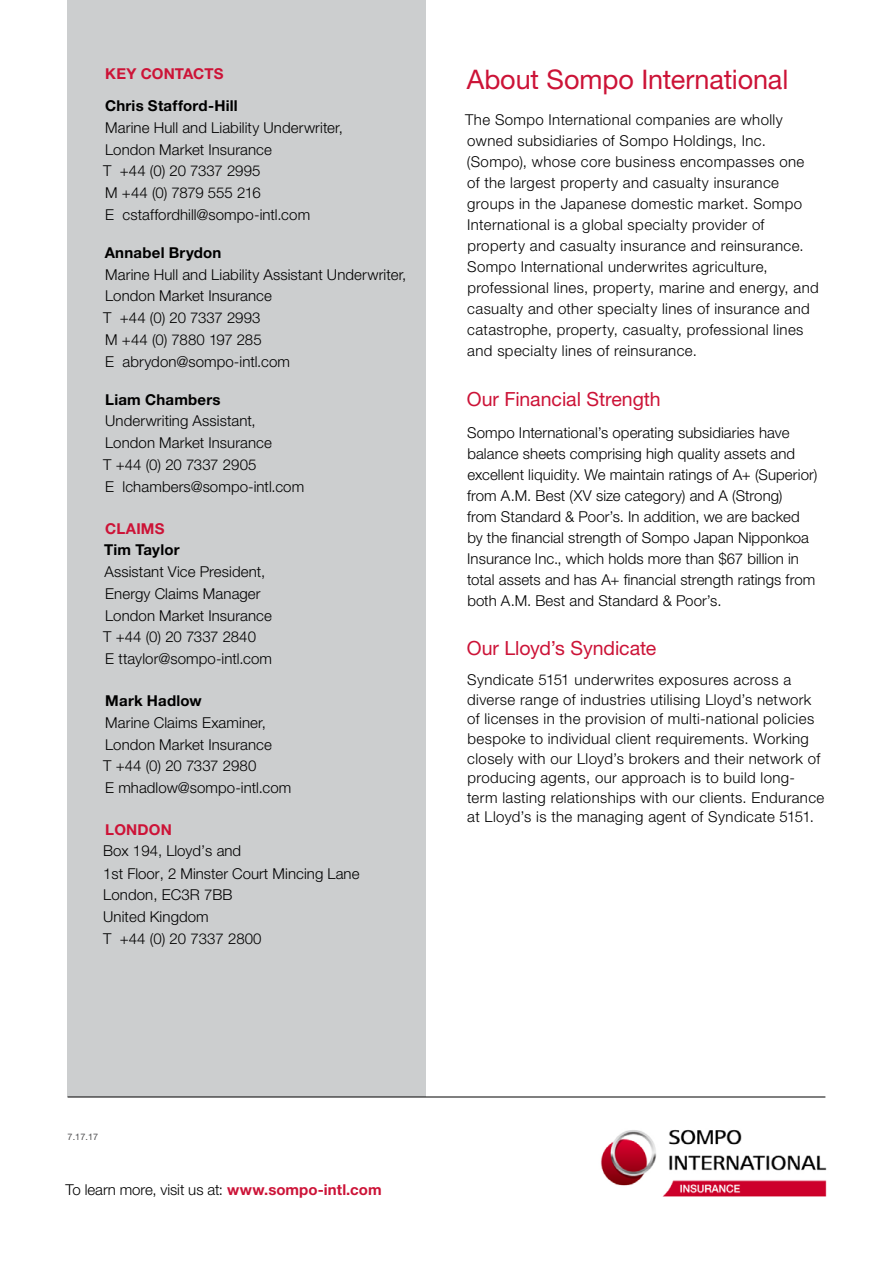
<style>
.page{position:relative;width:893px;height:1263px;background:#fff}
.page>*{position:absolute;margin:0;border:0;box-sizing:border-box;transform-origin:0 0}
.t1{font:27px "Helvetica Neue";letter-spacing:-.005em;color:#cc1337}
.t2{font:19.5px "Helvetica Neue";letter-spacing:-.005em;color:#cc1337}
.t3{font:300 15px/21px "Helvetica Neue";letter-spacing:.025em;color:#000}
.t4{font:300 15px/21.8px "Helvetica Neue LT Std";letter-spacing:.005em;color:#000}
.t5{font:300 15px/21px "Helvetica Neue";letter-spacing:.005em;color:#000}
.t6{font:700 15px "Helvetica Neue LT Std";letter-spacing:.015em;color:#000}
.t7{font:300 15px "Helvetica Neue";letter-spacing:-.005em;color:#000}
.t8{font:700 15px "Helvetica Neue LT Std";letter-spacing:.01em;color:#cc1337}
.t9{font:700 15px "Helvetica Neue";letter-spacing:.005em;color:#cc1337}
.t10{font:9px "Helvetica Neue";color:#4d4d4f}
.s1{font-weight:700;color:#cc1337}
</style>
<div class="page">
<div style="left:68px;top:0;width:358px;height:1096px;background:#cccecf"></div>
<hr style="left:68px;top:1096px;width:757px;height:1px;background:#000">
<img style="left:600px;top:1129px;width:227px;height:68px">
<p class="t9" style="left:105px;top:65px;width:120px">KEY CONTACTS</p>
<p class="t6" style="left:105px;top:96px;width:134px">Chris Stafford-Hill</p>
<p class="t4" style="left:103px;top:116px;width:241px">Marine Hull and Liability Underwriter,<br>London Market Insurance<br>T +44 (0) 20 7337 2995<br>M +44 (0) 7879 555 216<br>E cstaffordhill@sompo-intl.com</p>
<p class="t6" style="left:105px;top:243px;width:118px">Annabel Brydon</p>
<p class="t4" style="left:103px;top:263px;width:304px">Marine Hull and Liability Assistant Underwriter,<br>London Market Insurance<br>T +44 (0) 20 7337 2993<br>M +44 (0) 7880 197 285<br>E abrydon@sompo-intl.com</p>
<p class="t6" style="left:105px;top:390px;width:117px">Liam Chambers</p>
<p class="t4" style="left:103px;top:410px;width:202px">Underwriting Assistant,<br>London Market Insurance<br>T +44 (0) 20 7337 2905<br>E lchambers@sompo-intl.com</p>
<p class="t8" style="left:105px;top:519px;width:61px">CLAIMS</p>
<p class="t6" style="left:104px;top:540px;width:77px">Tim Taylor</p>
<p class="t4" style="left:103px;top:560px;width:170px">Assistant Vice President,<br>Energy Claims Manager<br>London Market Insurance<br>T +44 (0) 20 7337 2840<br>E ttaylor@sompo-intl.com</p>
<p class="t6" style="left:105px;top:691px;width:98px">Mark Hadlow</p>
<p class="t4" style="left:103px;top:711px;width:190px">Marine Claims Examiner,<br>London Market Insurance<br>T +44 (0) 20 7337 2980<br>E mhadlow@sompo-intl.com</p>
<p class="t8" style="left:105px;top:820px;width:68px">LONDON</p>
<p class="t4" style="left:103px;top:839px;width:258px">Box 194, Lloyd’s and<br>1st Floor, 2 Minster Court Mincing Lane<br>London, EC3R 7BB<br>United Kingdom<br>T +44 (0) 20 7337 2800</p>
<h1 class="t1" style="left:466px;top:63px;width:323px">About Sompo International</h1>
<p class="t3" style="left:465px;top:109px;width:355px">The Sompo International companies are wholly owned subsidiaries of Sompo Holdings, Inc. (Sompo), whose core business encompasses one<br>of the largest property and casualty insurance groups in the Japanese domestic market. Sompo International is a global specialty provider of property and casualty insurance and reinsurance.<br>Sompo International underwrites agriculture, professional lines, property, marine and energy, and casualty and other specialty lines of insurance and catastrophe, property, casualty, professional lines and specialty lines of reinsurance.</p>
<h2 class="t2" style="left:466px;top:387px;width:195px">Our Financial Strength</h2>
<p class="t5" style="left:467px;top:421px;width:351px">Sompo International’s operating subsidiaries have balance sheets comprising high quality assets and excellent liquidity. We maintain ratings of A+ (Superior) from A.M. Best (XV size category) and A (Strong)<br>from Standard &amp; Poor’s. In addition, we are backed by the financial strength of Sompo Japan Nipponkoa Insurance Inc., which holds more than $67 billion in total assets and has A+ financial strength ratings from both A.M. Best and Standard &amp; Poor’s.</p>
<h2 class="t2" style="left:466px;top:636px;width:191px">Our Lloyd’s Syndicate</h2>
<p class="t3" style="left:467px;top:670px;width:358px;line-height:19.5px">Syndicate 5151 underwrites exposures across a diverse range of industries utilising Lloyd’s network of licenses in the provision of multi-national policies bespoke to individual client requirements. Working closely with our Lloyd’s brokers and their network of producing agents, our approach is to build long&shy;term lasting relationships with our clients. Endurance at Lloyd’s is the managing agent of Syndicate 5151.</p>
<p class="t10" style="left:68px;top:1131px;width:32px">7.17.17</p>
<p class="t7" style="left:65px;top:1180px;width:317px">To learn more, visit us at: <span class="s1">www.sompo-intl.com</span></p>
</div>
